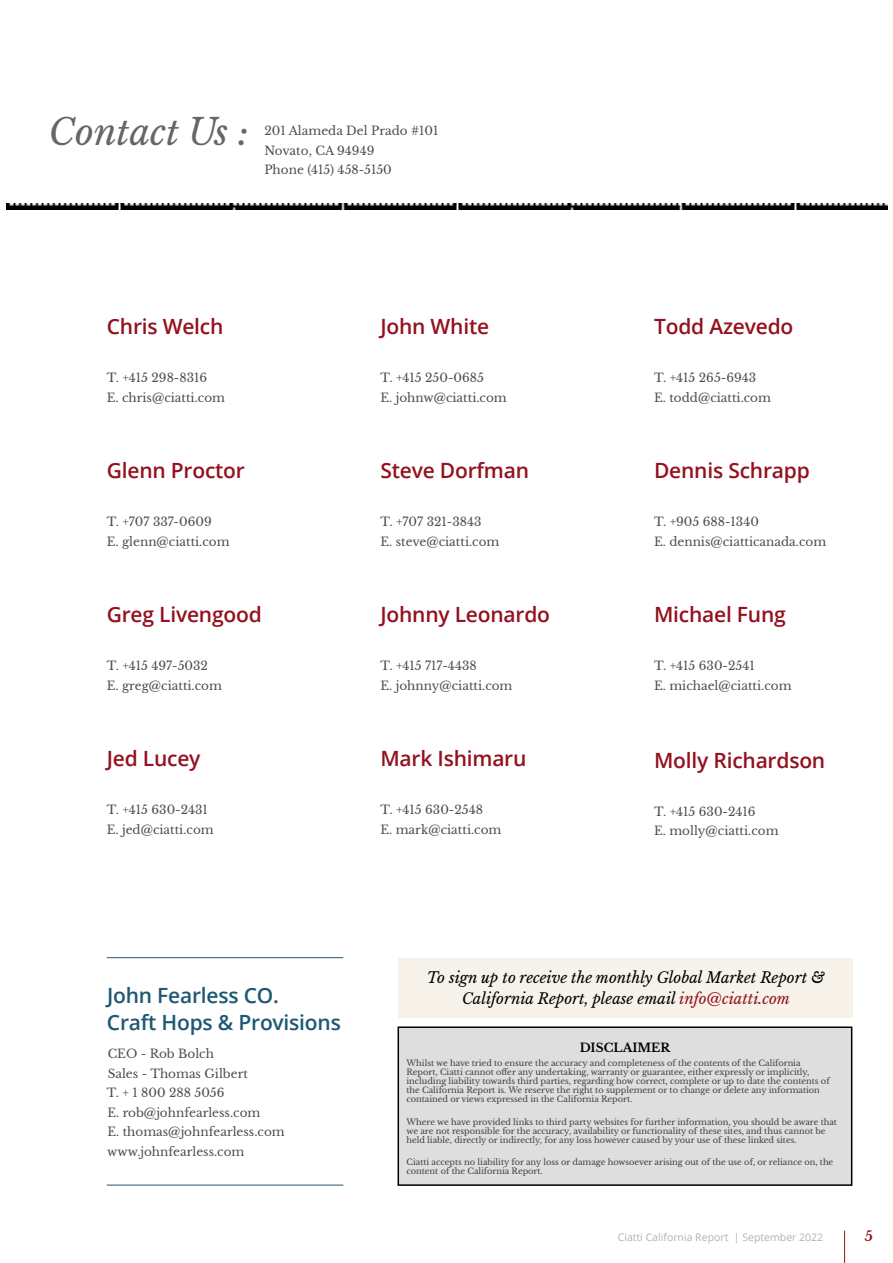
<style>
.page{position:relative;width:893px;height:1263px;background:#fff}
.page>*{position:absolute;margin:0;border:0;box-sizing:border-box;transform-origin:0 0}
.t1{font:italic 36px "Libre Baskerville";color:#666}
.t2{font:600 21px "Open Sans";letter-spacing:-.01em;color:#94111e}
.t3{font:600 21px/27px "Open Sans";letter-spacing:-.01em;color:#1e5874}
.t4{font:italic 15px/21px "Libre Baskerville";color:#000;text-align:center}
.t5{font:700 13.5px "Libre Baskerville";color:#94111e}
.t6{font:12px/19.5px "Libre Baskerville";color:#4d4d4d}
.t7{font:700 12px "Libre Baskerville";color:#000}
.t8{font:10.5px "Open Sans";color:#b2b2b2}
.t9{font:8.25px/9px "Libre Baskerville";letter-spacing:-.005em;color:#404040}
.s1{color:#94111e}
</style>
<div class="page">
<hr style="left:844px;top:1231px;width:1px;height:32px;background:#94111e">
<hr style="left:107px;top:957px;width:236px;height:1px;background:#1e5874">
<hr style="left:107px;top:1185px;width:236px;height:1px;background:#1e5874">
<img style="left:7px;top:204px;width:880px;height:5px">
<div style="left:398px;top:958px;width:454px;height:60px;background:#f8f3ea"></div>
<div style="left:398px;top:1027px;width:454px;height:158px;background:#dedede"></div>
<div style="left:398px;top:1026px;width:454px;height:160px;border:2px solid #000"></div>
<h1 class="t1" style="left:49px;top:110px;width:202px">Contact Us :</h1>
<h3 class="t6" style="left:264px;top:121px;width:175px">201 Alameda Del Prado #101<br>Novato, CA 94949<br>Phone (415) 458-5150</h3>
<h2 class="t2" style="left:107px;top:318px;width:118px">Chris Welch</h2>
<h3 class="t6" style="left:107px;top:368px;width:120px">T. +415 298-8316<br>E. chris@ciatti.com</h3>
<h2 class="t2" style="left:107px;top:462px;width:140px">Glenn Proctor</h2>
<h3 class="t6" style="left:107px;top:512px;width:124px">T. +707 337-0609<br>E. glenn@ciatti.com</h3>
<h2 class="t2" style="left:107px;top:606px;width:157px">Greg Livengood</h2>
<h3 class="t6" style="left:107px;top:656px;width:117px">T. +415 497-5032<br>E. greg@ciatti.com</h3>
<h2 class="t2" style="left:107px;top:750px;width:95px">Jed Lucey</h2>
<h3 class="t6" style="left:107px;top:800px;width:108px">T. +415 630-2431<br>E. jed@ciatti.com</h3>
<h2 class="t2" style="left:380px;top:318px;width:110px">John White</h2>
<h3 class="t6" style="left:380px;top:368px;width:128px">T. +415 250-0685<br>E. johnw@ciatti.com</h3>
<h2 class="t2" style="left:380px;top:462px;width:150px">Steve Dorfman</h2>
<h3 class="t6" style="left:380px;top:512px;width:120px">T. +707 321-3843<br>E. steve@ciatti.com</h3>
<h2 class="t2" style="left:380px;top:606px;width:171px">Johnny Leonardo</h2>
<h3 class="t6" style="left:380px;top:656px;width:134px">T. +415 717-4438<br>E. johnny@ciatti.com</h3>
<h2 class="t2" style="left:380px;top:750px;width:148px">Mark Ishimaru</h2>
<h3 class="t6" style="left:380px;top:800px;width:122px">T. +415 630-2548<br>E. mark@ciatti.com</h3>
<h2 class="t2" style="left:654px;top:318px;width:141px">Todd Azevedo</h2>
<h3 class="t6" style="left:654px;top:368px;width:118px">T. +415 265-6943<br>E. todd@ciatti.com</h3>
<h2 class="t2" style="left:654px;top:462px;width:157px">Dennis Schrapp</h2>
<h3 class="t6" style="left:654px;top:512px;width:174px">T. +905 688-1340<br>E. dennis@ciatticanada.com</h3>
<h2 class="t2" style="left:654px;top:606px;width:133px">Michael Fung</h2>
<h3 class="t6" style="left:654px;top:656px;width:139px">T. +415 630-2541<br>E. michael@ciatti.com</h3>
<h2 class="t2" style="left:654px;top:752px;width:173px">Molly Richardson</h2>
<h3 class="t6" style="left:654px;top:802px;width:126px">T. +415 630-2416<br>E. molly@ciatti.com</h3>
<h2 class="t3" style="left:107px;top:984px;width:236px">John Fearless CO.<br>Craft Hops &amp; Provisions</h2>
<h3 class="t6" style="left:107px;top:1044px;width:179px">CEO - Rob Bolch<br>Sales - Thomas Gilbert<br>T. + 1 800 288 5056<br>E. rob@johnfearless.com<br>E. thomas@johnfearless.com www.johnfearless.com</h3>
<h3 class="t4" style="left:427px;top:967px;width:399px">To sign up to receive the monthly Global Market Report &amp;<br>California Report, please email <span class="s1">info@ciatti.com</span></h3>
<h3 class="t7" style="left:580px;top:1040px;width:92px">DISCLAIMER</h3>
<p class="t9" style="left:406px;top:1059px;width:425px">Whilst we have tried to ensure the accuracy and completeness of the contents of the California Report, Ciatti cannot offer any undertaking, warranty or guarantee, either expressly or implicitly, including liability towards third parties, regarding how correct, complete or up to date the contents of the California Report is. We reserve the right to supplement or to change or delete any information contained or views expressed in the California Report.</p>
<p class="t9" style="left:406px;top:1117px;width:432px">Where we have provided links to third party websites for further information, you should be aware that we are not responsible for the accuracy, availability or functionality of these sites, and thus cannot be held liable, directly or indirectly, for any loss however caused by your use of these linked sites.</p>
<p class="t9" style="left:406px;top:1158px;width:428px">Ciatti accepts no liability for any loss or damage howsoever arising out of the use of, or reliance on, the content of the California Report.</p>
<p class="t8" style="left:618px;top:1233px;width:207px">Ciatti California Report | September 2022</p>
<h3 class="t5" style="left:865px;top:1228px;width:10px">5</h3>
</div>
